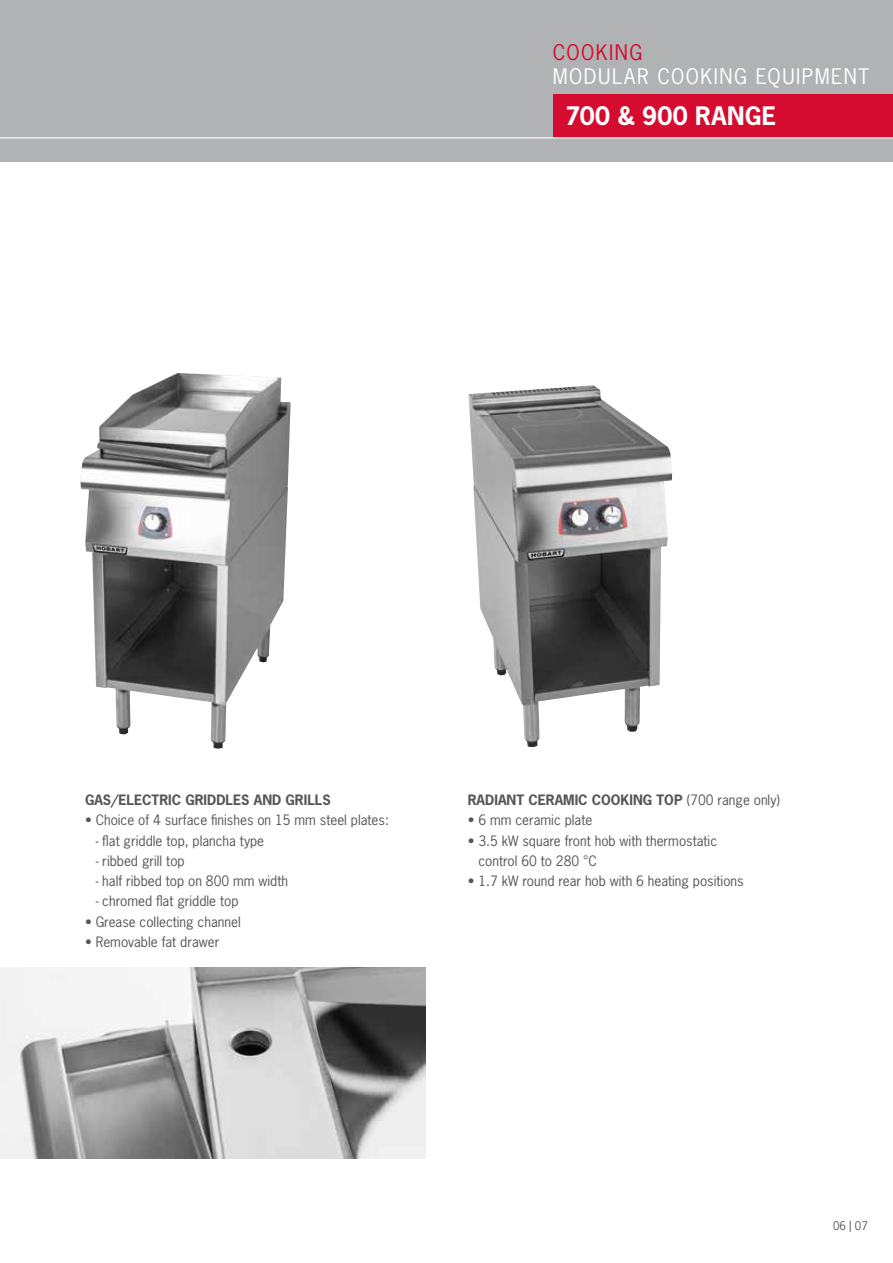
<style>
.page{position:relative;width:893px;height:1263px;background:#fff}
.page>*{position:absolute;margin:0;border:0;box-sizing:border-box;transform-origin:0 0}
.t1{font:700 24px "News Gothic";letter-spacing:.015em;color:#fff}
.t2{font:20.25px "News Gothic";letter-spacing:.075em;color:#fff}
.t3{font:20.25px "News Gothic";letter-spacing:.075em;color:#d50c2f}
.t4{font:13.5px/20.2px "News Gothic";color:#565656}
.t5{font:700 13.5px "News Gothic";color:#565656}
.t6{font:11.25px "News Gothic";color:#565656}
.s1{font-weight:400}
</style>
<div class="page">
<img style="left:80px;top:373px;width:211px;height:376px">
<img style="left:0;top:967px;width:425px;height:191px">
<img style="left:468px;top:385px;width:204px;height:362px">
<div style="left:0;top:0;width:893px;height:162px;background:#b1b2b3"></div>
<div style="left:553px;top:94px;width:340px;height:43px;background:#d50c2f"></div>
<hr style="left:0;top:137px;width:893px;height:1px;background:#fff">
<h2 class="t3" style="left:553px;top:39px;width:91px">COOKING</h2>
<h2 class="t2" style="left:553px;top:64px;width:318px">MODULAR COOKING EQUIPMENT</h2>
<h1 class="t1" style="left:566px;top:100px;width:212px">700 &amp; 900 RANGE</h1>
<p class="t5" style="left:85px;top:791px;width:247px">GAS/ELECTRIC GRIDDLES AND GRILLS</p>
<p class="t4" style="left:85px;top:810px;width:305px">• Choice of 4 surface finishes on 15 mm steel plates:</p>
<p class="t4" style="left:96px;top:830px;width:170px">- flat griddle top, plancha type</p>
<p class="t4" style="left:96px;top:850px;width:91px">- ribbed grill top</p>
<p class="t4" style="left:96px;top:871px;width:194px">- half ribbed top on 800 mm width</p>
<p class="t4" style="left:96px;top:891px;width:144px">- chromed flat griddle top</p>
<p class="t4" style="left:85px;top:911px;width:157px">• Grease collecting channel</p>
<p class="t4" style="left:85px;top:931px;width:136px">• Removable fat drawer</p>
<p class="t5" style="left:468px;top:791px;width:314px">RADIANT CERAMIC COOKING TOP <span class="s1">(700 range only)</span></p>
<p class="t4" style="left:468px;top:810px;width:126px">• 6 mm ceramic plate</p>
<p class="t4" style="left:478px;top:830px;width:240px;text-indent:-11px">• 3.5 kW square front hob with thermostatic control 60 to 280 °C</p>
<p class="t4" style="left:468px;top:871px;width:277px">• 1.7 kW round rear hob with 6 heating positions</p>
<p class="t6" style="left:833px;top:1219px;width:36px">06 | 07</p>
</div>
